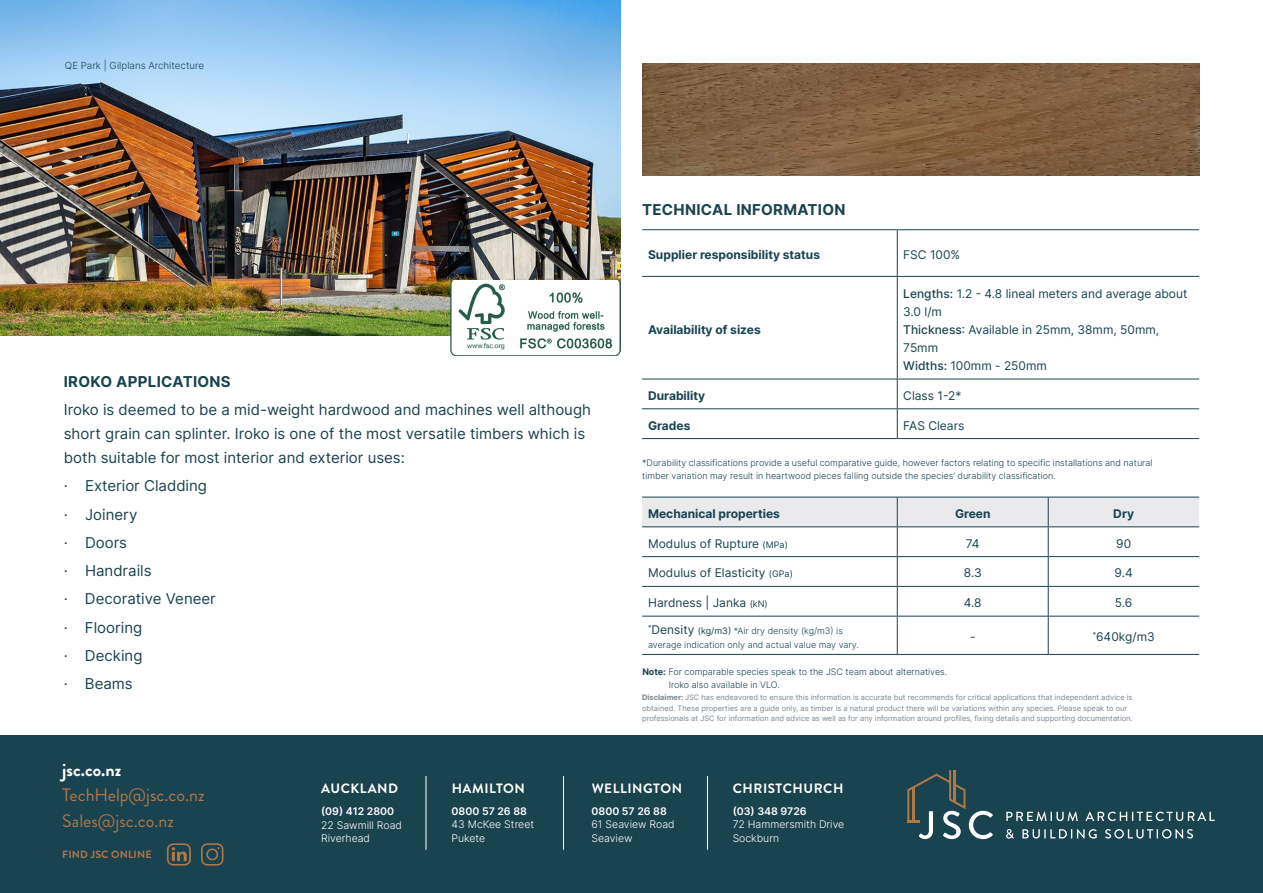
<style>
.page{position:relative;width:1263px;height:893px;background:#fff}
.page>*{position:absolute;margin:0;border:0;box-sizing:border-box;transform-origin:0 0}
.t1{font:18px/25.5px "Brandon Grotesque";color:#b07747}
.t2{font:700 18px "Brandon Grotesque";color:#fff}
.t3{font:15px/28.2px "Inter";color:#1a4350}
.t4{font:700 15px "Inter";letter-spacing:.02em;color:#1a4350}
.t5{font:700 13.5px "Brandon Grotesque";letter-spacing:.04em;color:#fff}
.t6{font:12px/18px "Inter";color:#1a4350}
.t7{font:700 12px "Inter";color:#1a4350}
.t8{font:300 10.5px/13.5px "Inter";color:#fff}
.t9{font:600 10.5px "Inter";color:#fff}
.t10{font:700 10.5px "Brandon Grotesque";letter-spacing:.02em;color:#b07747}
.t11{font:300 9.75px "Inter";color:#1a4350}
.t12{font:300 9px/13.5px "Inter";color:#1a4350}
.t13{font:7.5px/10.5px "Inter";color:#7b8792}
.s1{font-weight:500}
.s2{font-size:9px}
.s3{font-weight:400;font-size:12px}
.s4{font-weight:400}
.s5{font-weight:700}
</style>
<div class="page">
<div style="left:0;top:735px;width:1263px;height:158px;background:#1a4350"></div>
<hr style="left:426px;top:776px;width:1px;height:74px;background:#fff">
<hr style="left:563px;top:776px;width:1px;height:74px;background:#fff">
<hr style="left:707px;top:776px;width:1px;height:74px;background:#fff">
<svg style="left:167px;top:843px;width:24px;height:22px"></svg>
<svg style="left:201px;top:843px;width:22px;height:23px"></svg>
<svg style="left:907px;top:770px;width:86px;height:69px"></svg>
<svg style="left:1006px;top:812px;width:72px;height:9px"></svg>
<svg style="left:1085px;top:812px;width:130px;height:9px"></svg>
<svg style="left:1006px;top:829px;width:8px;height:10px"></svg>
<svg style="left:1022px;top:829px;width:75px;height:9px"></svg>
<svg style="left:1105px;top:829px;width:88px;height:9px"></svg>
<img style="left:0;top:0;width:621px;height:336px">
<hr style="left:897px;top:230px;width:1px;height:46px;background:#1a4350">
<hr style="left:897px;top:277px;width:1px;height:102px;background:#1a4350">
<svg style="left:897px;top:380px;width:1px;height:58px"></svg>
<hr style="left:642px;top:229px;width:255px;height:1px;background:#1a4350">
<hr style="left:897px;top:229px;width:302px;height:1px;background:#1a4350">
<hr style="left:642px;top:276px;width:255px;height:1px;background:#1a4350">
<hr style="left:897px;top:276px;width:302px;height:1px;background:#1a4350">
<hr style="left:642px;top:379px;width:255px;height:1px;background:#1a4350">
<hr style="left:897px;top:379px;width:302px;height:1px;background:#1a4350">
<hr style="left:642px;top:408px;width:255px;height:1px;background:#1a4350">
<hr style="left:897px;top:408px;width:302px;height:1px;background:#1a4350">
<hr style="left:642px;top:438px;width:255px;height:1px;background:#1a4350">
<hr style="left:897px;top:438px;width:302px;height:1px;background:#1a4350">
<svg style="left:642px;top:498px;width:557px;height:118px"></svg>
<hr style="left:897px;top:616px;width:1px;height:38px;background:#1a4350">
<hr style="left:1048px;top:616px;width:1px;height:38px;background:#1a4350">
<hr style="left:642px;top:497px;width:255px;height:1px;background:#1a4350">
<hr style="left:897px;top:497px;width:151px;height:1px;background:#1a4350">
<hr style="left:1048px;top:497px;width:151px;height:1px;background:#1a4350">
<hr style="left:642px;top:526px;width:255px;height:1px;background:#1a4350">
<hr style="left:897px;top:526px;width:151px;height:1px;background:#1a4350">
<hr style="left:1048px;top:526px;width:151px;height:1px;background:#1a4350">
<hr style="left:642px;top:556px;width:255px;height:1px;background:#1a4350">
<hr style="left:897px;top:556px;width:151px;height:1px;background:#1a4350">
<hr style="left:1048px;top:556px;width:151px;height:1px;background:#1a4350">
<hr style="left:642px;top:586px;width:255px;height:1px;background:#1a4350">
<hr style="left:897px;top:586px;width:151px;height:1px;background:#1a4350">
<hr style="left:1048px;top:586px;width:151px;height:1px;background:#1a4350">
<hr style="left:642px;top:616px;width:255px;height:1px;background:#1a4350">
<hr style="left:897px;top:616px;width:151px;height:1px;background:#1a4350">
<hr style="left:1048px;top:616px;width:151px;height:1px;background:#1a4350">
<hr style="left:642px;top:654px;width:255px;height:1px;background:#1a4350">
<hr style="left:897px;top:654px;width:151px;height:1px;background:#1a4350">
<hr style="left:1048px;top:654px;width:151px;height:1px;background:#1a4350">
<img style="left:642px;top:64px;width:557px;height:112px">
<img style="left:451px;top:281px;width:170px;height:74px">
<p class="t11" style="left:65px;top:58px;width:141px">QE Park | Gilplans Architecture</p>
<h2 class="t4" style="left:64px;top:370px;width:168px">IROKO APPLICATIONS</h2>
<h2 class="t3" style="left:64px;top:397px;width:529px;line-height:24px">Iroko is deemed to be a mid-weight hardwood and machines well although short grain can splinter. Iroko is one of the most versatile timbers which is both suitable for most interior and exterior uses:</h2>
<h2 class="t3" style="left:64px;top:471px;width:154px">· Exterior Cladding<br>· Joinery<br>· Doors<br>· Handrails<br>· Decorative Veneer · Flooring<br>· Decking<br>· Beams</h2>
<h2 class="t4" style="left:642px;top:198px;width:205px">TECHNICAL INFORMATION</h2>
<h3 class="t7" style="left:648px;top:246px;width:173px">Supplier responsibility status</h3>
<h3 class="t6" style="left:903px;top:245px;width:59px">FSC 100%</h3>
<h3 class="t7" style="left:648px;top:320px;width:114px">Availability of sizes</h3>
<h3 class="t6" style="left:903px;top:284px;width:286px"><span class="s1">Lengths:</span> 1.2 - 4.8 lineal meters and average about<br>3.0 l/m<br><span class="s1">Thickness</span>: Available in 25mm, 38mm, 50mm,<br>75mm<br><span class="s1">Widths:</span> 100mm - 250mm</h3>
<h3 class="t7" style="left:648px;top:387px;width:58px">Durability</h3>
<h3 class="t6" style="left:903px;top:386px;width:60px">Class 1-2*</h3>
<h3 class="t7" style="left:648px;top:416px;width:44px">Grades</h3>
<h3 class="t6" style="left:903px;top:416px;width:63px">FAS Clears</h3>
<p class="t12" style="left:642px;top:456px;width:512px">*Durability classifications provide a useful comparative guide, however factors relating to specific installations and natural timber variation may result in heartwood pieces falling outside the species’ durability classification.</p>
<h3 class="t7" style="left:648px;top:505px;width:133px">Mechanical properties</h3>
<h3 class="t7" style="left:955px;top:505px;width:37px">Green</h3>
<h3 class="t7" style="left:1113px;top:505px;width:22px">Dry</h3>
<h3 class="t6" style="left:648px;top:534px;width:141px">Modulus of Rupture <span class="s2">(MPa)</span></h3>
<h3 class="t6" style="left:966px;top:534px;width:15px">74</h3>
<h3 class="t6" style="left:1116px;top:534px;width:16px">90</h3>
<h3 class="t6" style="left:648px;top:564px;width:146px">Modulus of Elasticity <span class="s2">(GPa)</span></h3>
<h3 class="t6" style="left:964px;top:564px;width:19px">8.3</h3>
<h3 class="t6" style="left:1114px;top:564px;width:20px">9.4</h3>
<h3 class="t6" style="left:648px;top:593px;width:121px">Hardness | Janka <span class="s2">(kN)</span></h3>
<h3 class="t6" style="left:964px;top:593px;width:19px">4.8</h3>
<h3 class="t6" style="left:1115px;top:593px;width:19px">5.6</h3>
<p class="t12" style="left:648px;top:624px;width:212px"><sup>*</sup><span class="s3">Density</span> <span class="s4">(kg/m3)</span> *Air dry density (kg/m3) is average indication only and actual value may vary.</p>
<h3 class="t6" style="left:970px;top:627px;width:7px">-</h3>
<h3 class="t6" style="left:1093px;top:627px;width:64px"><sup>*</sup>640kg/m3</h3>
<p class="t12" style="left:669px;top:665px;width:280px;text-indent:-26px"><span class="s5">Note:</span> For comparable species speak to the JSC team about alternatives.<br>Iroko also available in VLO.</p>
<p class="t13" style="left:642px;top:692px;width:492px"><span class="s5">Disclaimer:</span> JSC has endeavored to ensure this information is accurate but recommends for critical applications that independent advice is obtained. These properties are a guide only, as timber is a natural product there will be variations within any species. Please speak to our professionals at JSC for information and advice as well as for any information around profiles, fixing details and supporting documentation.</p>
<h1 class="t2" style="left:62px;top:757px;width:61px">jsc.co.nz</h1>
<h1 class="t1" style="left:62px;top:782px;width:144px">TechHelp@jsc.co.nz<br>Sales@jsc.co.nz</h1>
<p class="t10" style="left:62px;top:847px;width:91px">FIND JSC ONLINE</p>
<h3 class="t5" style="left:321px;top:779px;width:78px">AUCKLAND</h3>
<p class="t9" style="left:321px;top:804px;width:75px">(09) 412 2800</p>
<p class="t8" style="left:321px;top:818px;width:82px">22 Sawmill Road<br>Riverhead</p>
<h3 class="t5" style="left:452px;top:779px;width:75px">HAMILTON</h3>
<p class="t9" style="left:452px;top:803px;width:77px">0800 57 26 88</p>
<p class="t8" style="left:452px;top:817px;width:84px">43 McKee Street<br>Pukete</p>
<h3 class="t5" style="left:592px;top:779px;width:92px">WELLINGTON</h3>
<p class="t9" style="left:592px;top:803px;width:77px">0800 57 26 88</p>
<p class="t8" style="left:592px;top:817px;width:85px">61 Seaview Road<br>Seaview</p>
<h3 class="t5" style="left:733px;top:779px;width:112px">CHRISTCHURCH</h3>
<p class="t9" style="left:733px;top:803px;width:76px">(03) 348 9726</p>
<p class="t8" style="left:733px;top:817px;width:113px">72 Hammersmith Drive<br>Sockburn</p>
</div>
